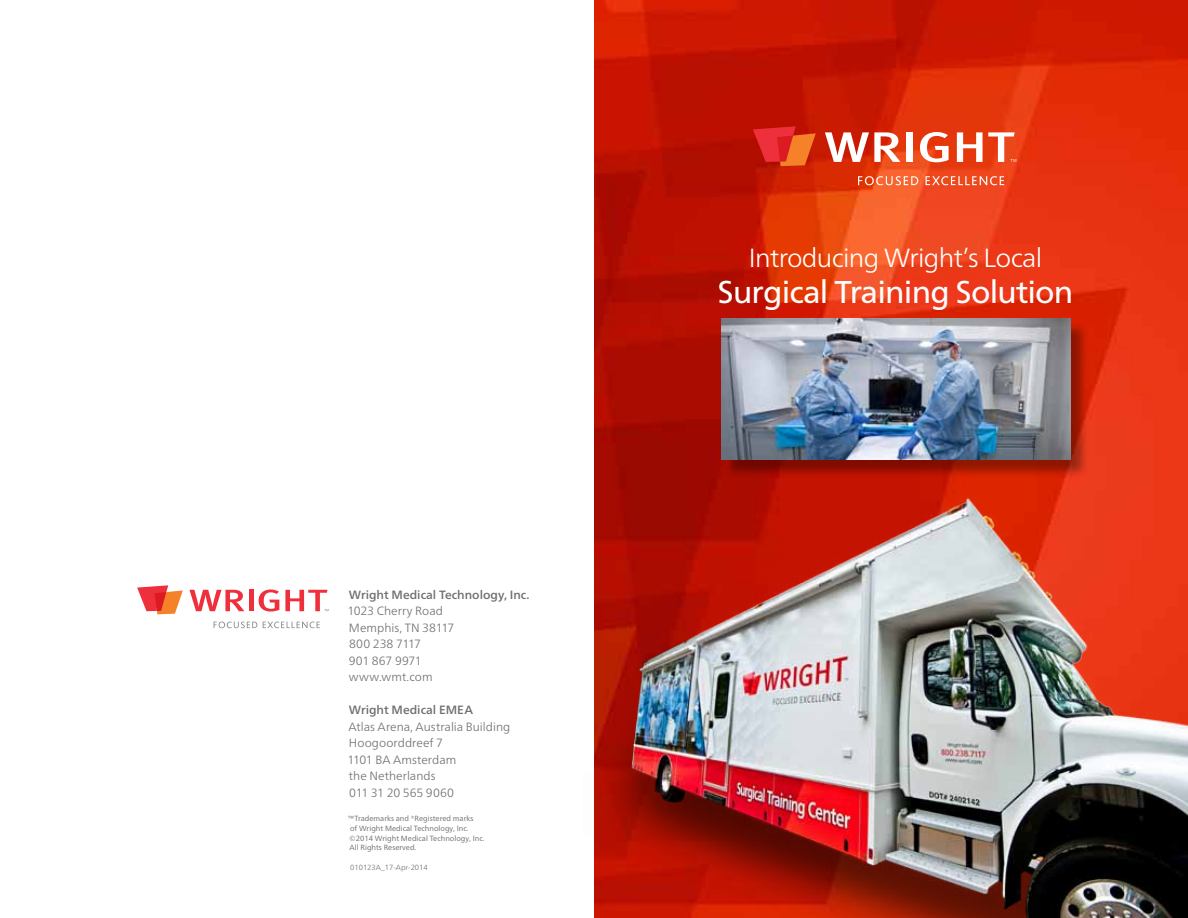
<style>
.page{position:relative;width:1188px;height:918px;background:#fff}
.page>*{position:absolute;margin:0;border:0;box-sizing:border-box;transform-origin:0 0}
.t1{font:31.5px "Frutiger Neue LT Pro";letter-spacing:-.025em;color:#fff}
.t2{font:300 26.25px "Frutiger Neue LT Pro";letter-spacing:-.025em;color:#fff}
.t3{font:300 12px/16.5px "Frutiger Neue LT Pro";color:#6d6e71}
.t4{font:500 12px "Frutiger Neue LT Pro";color:#6d6e71}
.t5{font:7.5px/9.8px "Frutiger Neue LT Pro";color:#6d6e71}
.t6{font:300 7.5px "Frutiger Neue LT Pro";color:#6d6e71}
</style>
<div class="page">
<img style="left:594px;top:0;width:594px;height:488px">
<svg style="left:825px;top:132px;width:75px;height:30px"></svg>
<div style="left:906px;top:132px;width:7px;height:30px;background:#fff"></div>
<svg style="left:920px;top:132px;width:29px;height:30px"></svg>
<svg style="left:753px;top:126px;width:63px;height:40px;background:#dd3a21"></svg>
<svg style="left:957px;top:132px;width:59px;height:30px"></svg>
<svg style="left:858px;top:176px;width:60px;height:9px"></svg>
<svg style="left:926px;top:176px;width:78px;height:9px"></svg>
<svg style="left:189px;top:590px;width:55px;height:21px"></svg>
<div style="left:249px;top:590px;width:5px;height:21px;background:#ee303c"></div>
<svg style="left:259px;top:589px;width:20px;height:23px"></svg>
<svg style="left:137px;top:585px;width:46px;height:29px"></svg>
<svg style="left:285px;top:590px;width:44px;height:21px"></svg>
<svg style="left:214px;top:622px;width:43px;height:6px"></svg>
<svg style="left:263px;top:622px;width:57px;height:6px"></svg>
<div style="left:724px;top:321px;width:365px;height:158px;background:#000;opacity:.35"></div>
<img style="left:721px;top:319px;width:349px;height:141px">
<img style="left:594px;top:488px;width:594px;height:430px">
<p class="t4" style="left:349px;top:587px;width:182px">Wright Medical Technology, Inc.</p>
<p class="t3" style="left:347px;top:603px;width:109px">1023 Cherry Road<br>Memphis, TN 38117<br>800 238 7117<br>901 867 9971 www.wmt.com</p>
<p class="t4" style="left:349px;top:703px;width:126px">Wright Medical EMEA</p>
<p class="t3" style="left:347px;top:718px;width:165px">Atlas Arena, Australia Building<br>Hoogoorddreef 7<br>1101 BA Amsterdam<br>the Netherlands<br>011 31 20 565 9060</p>
<p class="t5" style="left:348px;top:814px;width:138px">™Trademarks and ®Registered marks<br>of Wright Medical Technology, Inc. ©2014 Wright Medical Technology, Inc.<br>All Rights Reserved.</p>
<p class="t6" style="left:350px;top:863px;width:79px">010123A_17-Apr-2014</p>
<h2 class="t2" style="left:749px;top:241px;width:295px">Introducing Wright’s Local</h2>
<h1 class="t1" style="left:718px;top:272px;width:357px">Surgical Training Solution</h1>
</div>
